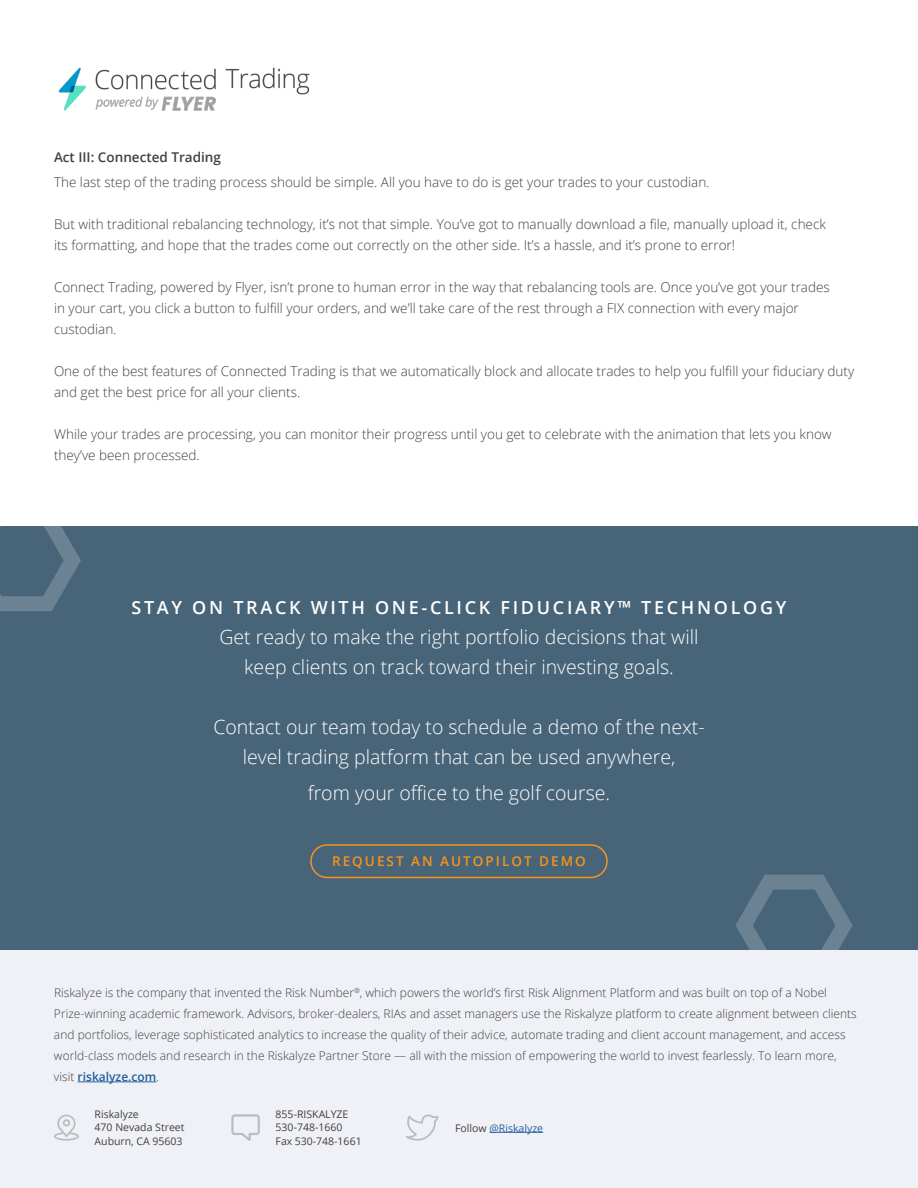
<style>
.page{position:relative;width:918px;height:1188px;background:#fff}
.page>*{position:absolute;margin:0;border:0;box-sizing:border-box;transform-origin:0 0}
.t1{font:300 19.5px/30px "Open Sans";color:#fff;text-align:center}
.t2{font:600 18px "Open Sans";letter-spacing:.15em;color:#fff}
.t3{font:300 13.5px/21px "Open Sans";color:#414042}
.t4{font:600 13.5px "Open Sans";color:#414042}
.t5{font:600 13.5px "Open Sans";letter-spacing:.15em;color:#f7941d}
.t6{font:300 12px/21px "Open Sans";color:#414042}
.t7{font:10.5px/13.5px "Open Sans";color:#414042}
.t8{font:10.5px "Open Sans";color:#215e9e}
.s1{font-weight:600;color:#215e9e}
.s2{color:#414042}
</style>
<div class="page">
<div style="left:0;top:526px;width:918px;height:426px;background:#476478"></div>
<div style="left:310px;top:844px;width:298px;height:34px;border:2px solid #f7941d;border-radius:16px"></div>
<svg style="left:0;top:526px;width:81px;height:85px"></svg>
<svg style="left:735px;top:874px;width:118px;height:76px"></svg>
<div style="left:0;top:950px;width:918px;height:238px;background:#eff1f6"></div>
<hr style="left:78px;top:1082px;width:78px;height:1px;background:#215e9e">
<svg style="left:54px;top:1114px;width:25px;height:27px"></svg>
<svg style="left:231px;top:1114px;width:29px;height:27px"></svg>
<hr style="left:489px;top:1132px;width:54px;height:1px;background:#215e9e">
<svg style="left:406px;top:1115px;width:33px;height:26px"></svg>
<img style="left:58px;top:67px;width:252px;height:44px">
<p class="t4" style="left:54px;top:147px;width:168px">Act III: Connected Trading</p>
<p class="t3" style="left:54px;top:171px;width:657px">The last step of the trading process should be simple. All you have to do is get your trades to your custodian.</p>
<p class="t3" style="left:54px;top:213px;width:773px">But with traditional rebalancing technology, it’s not that simple. You’ve got to manually download a file, manually upload it, check its formatting, and hope that the trades come out correctly on the other side. It’s a hassle, and it’s prone to error!</p>
<p class="t3" style="left:54px;top:276px;width:777px">Connect Trading, powered by Flyer, isn’t prone to human error in the way that rebalancing tools are. Once you’ve got your trades in your cart, you click a button to fulfill your orders, and we’ll take care of the rest through a FIX connection with every major custodian.</p>
<p class="t3" style="left:54px;top:360px;width:802px">One of the best features of Connected Trading is that we automatically block and allocate trades to help you fulfill your fiduciary duty and get the best price for all your clients.</p>
<p class="t3" style="left:54px;top:423px;width:779px">While your trades are processing, you can monitor their progress until you get to celebrate with the animation that lets you know they’ve been processed.</p>
<h2 class="t2" style="left:131px;top:595px;width:657px">STAY ON TRACK WITH ONE-CLICK FIDUCIARY™ TECHNOLOGY</h2>
<h1 class="t1" style="left:219px;top:621px;width:481px">Get ready to make the right portfolio decisions that will keep clients on track toward their investing goals.</h1>
<h1 class="t1" style="left:213px;top:711px;width:493px">Contact our team today to schedule a demo of the next&shy;level trading platform that can be used anywhere,</h1>
<h1 class="t1" style="left:308px;top:777px;width:304px">from your office to the golf course.</h1>
<p class="t5" style="left:332px;top:852px;width:255px">REQUEST AN AUTOPILOT DEMO</p>
<p class="t6" style="left:54px;top:982px;width:804px">Riskalyze is the company that invented the Risk Number<sup>®</sup>, which powers the world’s first Risk Alignment Platform and was built on top of a Nobel Prize-winning academic framework. Advisors, broker-dealers, RIAs and asset managers use the Riskalyze platform to create alignment between clients and portfolios, leverage sophisticated analytics to increase the quality of their advice, automate trading and client account management, and access world-class models and research in the Riskalyze Partner Store — all with the mission of empowering the world to invest fearlessly. To learn more, visit <span class="s1">riskalyze.com</span>.</p>
<p class="t7" style="left:95px;top:1107px;width:91px">Riskalyze<br>470 Nevada Street<br>Auburn, CA 95603</p>
<p class="t7" style="left:276px;top:1107px;width:88px">855-RISKALYZE<br>530-748-1660<br>Fax 530-748-1661</p>
<p class="t8" style="left:455px;top:1121px;width:89px"><span class="s2">Follow</span> @Riskalyze</p>
</div>
